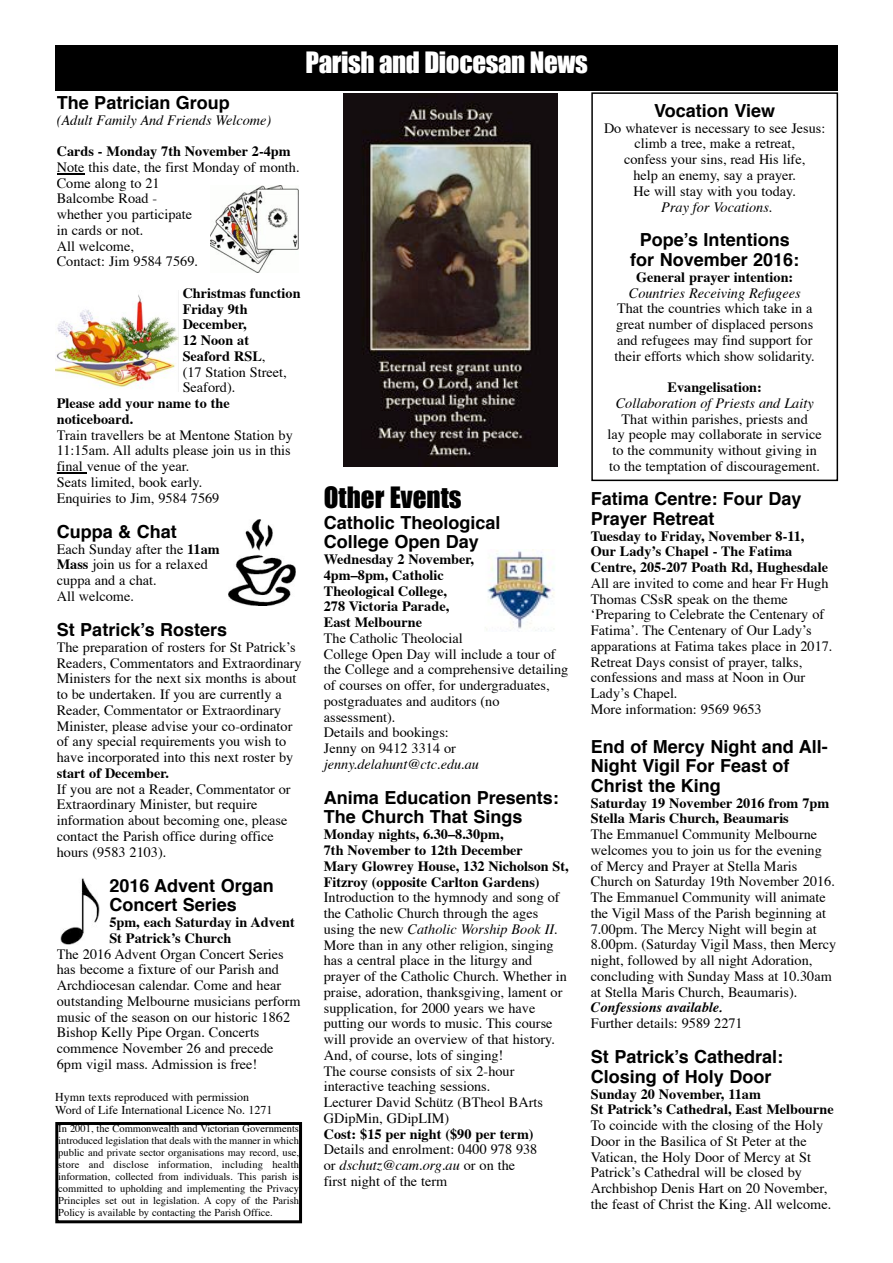
<style>
.page{position:relative;width:893px;height:1263px;background:#fff}
.page>*{position:absolute;margin:0;border:0;box-sizing:border-box;transform-origin:0 0}
.t1{font:27px "Impact";letter-spacing:-.015em;color:#fff}
.t2{font:27px "Impact";color:#000}
.t3{font:700 18px/19.5px "Helvetica";color:#000}
.t4{font:14.25px/15.8px "Times";color:#000}
.t5{font:700 14.25px/15.8px "Times";color:#000}
.t6{font:italic 14.25px "Times";color:#000}
.t7{font:italic 700 14.25px "Times";color:#000}
.t8{font:12px/13.5px "Times";color:#000}
.t9{font:10.5px/12px "Times";color:#000;text-align:justify}
.s1{font-weight:400}
.s2{font-weight:700}
.s3{font-style:italic}
</style>
<div class="page">
<hr style="left:57px;top:173px;width:27px;height:2px;background:#000">
<hr style="left:57px;top:473px;width:30px;height:1px;background:#000">
<div style="left:55px;top:46px;width:783px;height:45px;background:#000"></div>
<div style="left:55px;top:1122px;width:247px;height:101px;border:3px solid #000"></div>
<svg style="left:255px;top:185px;width:44px;height:88px"></svg>
<img style="left:210px;top:186px;width:88px;height:86px">
<img style="left:485px;top:549px;width:70px;height:83px">
<div style="left:591px;top:92px;width:247px;height:389px;border:2px solid #000"></div>
<img style="left:228px;top:520px;width:68px;height:85px">
<img style="left:55px;top:294px;width:123px;height:95px">
<img style="left:343px;top:94px;width:214px;height:373px">
<img style="left:60px;top:878px;width:40px;height:66px">
<h1 class="t1" style="left:305px;top:46px;width:284px">Parish and Diocesan News</h1>
<p class="t3" style="left:57px;top:94px;width:175px">The Patrician Group</p>
<p class="t6" style="left:57px;top:114px;width:216px">(Adult Family And Friends Welcome)</p>
<p class="t5" style="left:57px;top:145px;width:235px">Cards - Monday 7th November 2-4pm</p>
<p class="t4" style="left:57px;top:161px;width:244px">Note this date, the first Monday of month.<br>Come along to 21<br>Balcombe Road -<br>whether you participate<br>in cards or not.<br>All welcome,<br>Contact: Jim 9584 7569.</p>
<p class="t5" style="left:183px;top:287px;width:119px">Christmas function<br>Friday 9th<br>December,<br>12 Noon at<br>Seaford RSL<span class="s1">,<br>(17 Station Street,<br>Seaford).</span></p>
<p class="t5" style="left:57px;top:397px;width:174px">Please add your name to the noticeboard.</p>
<p class="t4" style="left:57px;top:428px;width:237px">Train travellers be at Mentone Station by<br>11:15am. All adults please join us in this final venue of the year.<br>Seats limited, book early.<br>Enquiries to Jim, 9584 7569</p>
<p class="t3" style="left:57px;top:523px;width:121px">Cuppa &amp; Chat</p>
<p class="t4" style="left:57px;top:542px;width:164px">Each Sunday after the <span class="s2">11am<br>Mass</span> join us for a relaxed cuppa and a chat.<br>All welcome.</p>
<p class="t3" style="left:57px;top:621px;width:172px">St Patrick!s Rosters</p>
<p class="t4" style="left:57px;top:641px;width:246px">The preparation of rosters for St Patrick’s Readers, Commentators and Extraordinary Ministers for the next six months is about to be undertaken. If you are currently a Reader, Commentator or Extraordinary Minister, please advise your co-ordinator of any special requirements you wish to have incorporated into this next roster by</p>
<p class="t5" style="left:57px;top:767px;width:114px">start of December.</p>
<p class="t4" style="left:57px;top:782px;width:235px">If you are not a Reader, Commentator or Extraordinary Minister, but require information about becoming one, please contact the Parish office during office hours (9583 2103).</p>
<p class="t3" style="left:109px;top:877px;width:166px">2016 Advent Organ<br>Concert Series</p>
<p class="t5" style="left:109px;top:916px;width:187px">5pm, each Saturday in Advent<br>St Patrick’s Church</p>
<p class="t4" style="left:57px;top:947px;width:245px">The 2016 Advent Organ Concert Series has become a fixture of our Parish and Archdiocesan calendar. Come and hear outstanding Melbourne musicians perform music of the season on our historic 1862<br>Bishop Kelly Pipe Organ. Concerts commence November 26 and precede 6pm vigil mass. Admission is free!</p>
<p class="t8" style="left:55px;top:1091px;width:219px">Hymn texts reproduced with permission<br>Word of Life International Licence No. 1271</p>
<p class="t9" style="left:58px;top:1124px;width:242px">In 2001, the Commonwealth and Victorian Governments introduced legislation that deals with the manner in which public and private sector organisations may record, use, store and disclose information, including health information, collected from individuals. This parish is committed to upholding and implementing the Privacy Principles set out in legislation. A copy of the Parish Policy is available by contacting the Parish Office.</p>
<h1 class="t2" style="left:324px;top:481px;width:139px">Other Events</h1>
<p class="t3" style="left:324px;top:514px;width:178px">Catholic Theological<br>College Open Day</p>
<p class="t5" style="left:324px;top:553px;width:152px">Wednesday 2 November,<br>4pm–8pm, Catholic<br>Theological College,<br>278 Victoria Parade,<br>East Melbourne</p>
<p class="t4" style="left:324px;top:632px;width:246px">The Catholic Theolocial<br>College Open Day will include a tour of the College and a comprehensive detailing of courses on offer, for undergraduates, postgraduates and auditors (no assessment).<br>Details and bookings:<br>Jenny on 9412 3314 or</p>
<p class="t6" style="left:324px;top:758px;width:157px">jenny.delahunt@ctc.edu.au</p>
<p class="t3" style="left:324px;top:789px;width:237px">Anima Education Presents:<br>The Church That Sings</p>
<p class="t5" style="left:324px;top:828px;width:246px">Monday nights, 6.30–8.30pm,<br>7th November to 12th December<br>Mary Glowrey House, 132 Nicholson St, Fitzroy (opposite Carlton Gardens)</p>
<p class="t4" style="left:324px;top:891px;width:244px">Introduction to the hymnody and song of the Catholic Church through the ages using the new <span class="s3">Catholic Worship Book II</span>.<br>More than in any other religion, singing has a central place in the liturgy and prayer of the Catholic Church. Whether in praise, adoration, thanksgiving, lament or supplication, for 2000 years we have putting our words to music. This course will provide an overview of that history.<br>And, of course, lots of singing!<br>The course consists of six 2-hour interactive teaching sessions.<br>Lecturer David Schütz (BTheol BArts GDipMin, GDipLIM)</p>
<p class="t5" style="left:324px;top:1127px;width:211px">Cost: $15 per night ($90 per term)</p>
<p class="t4" style="left:324px;top:1143px;width:215px">Details and enrolment: 0400 978 938 or <span class="s3">dschutz@cam.org.au</span> or on the first night of the term</p>
<p class="t3" style="left:654px;top:102px;width:122px">Vocation View</p>
<p class="t4" style="left:604px;top:121px;width:223px;text-align:center">Do whatever is necessary to see Jesus: climb a tree, make a retreat,<br>confess your sins, read His life,<br>help an enemy, say a prayer.<br>He will stay with you today.</p>
<p class="t6" style="left:661px;top:201px;width:113px">Pray for Vocations.</p>
<p class="t3" style="left:630px;top:232px;width:171px;text-align:center">Pope!s Intentions for November 2016:</p>
<p class="t5" style="left:636px;top:271px;width:159px">General prayer intention:</p>
<p class="t6" style="left:629px;top:287px;width:173px">Countries Receiving Refugees</p>
<p class="t4" style="left:614px;top:302px;width:202px">That the countries which take in a great number of displaced persons and refugees may find support for their efforts which show solidarity.</p>
<p class="t5" style="left:667px;top:381px;width:96px">Evangelisation:</p>
<p class="t6" style="left:615px;top:397px;width:199px">Collaboration of Priests and Laity</p>
<p class="t4" style="left:607px;top:412px;width:216px;text-align:center">That within parishes, priests and<br>lay people may collaborate in service to the community without giving in to the temptation of discouragement.</p>
<p class="t3" style="left:591px;top:491px;width:212px">Fatima Centre: Four Day<br>Prayer Retreat</p>
<p class="t5" style="left:591px;top:529px;width:239px">Tuesday to Friday, November 8-11,<br>Our Lady’s Chapel - The Fatima<br>Centre, 205-207 Poath Rd, Hughesdale</p>
<p class="t4" style="left:591px;top:577px;width:243px">All are invited to come and hear Fr Hugh Thomas CSsR speak on the theme ‘Preparing to Celebrate the Centenary of Fatima’. The Centenary of Our Lady’s apparations at Fatima takes place in 2017.<br>Retreat Days consist of prayer, talks, confessions and mass at Noon in Our Lady’s Chapel.<br>More information: 9569 9653</p>
<p class="t3" style="left:591px;top:738px;width:238px">End of Mercy Night and All-<br>Night Vigil For Feast of<br>Christ the King</p>
<p class="t5" style="left:591px;top:796px;width:240px">Saturday 19 November 2016 from 7pm<br>Stella Maris Church, Beaumaris</p>
<p class="t4" style="left:591px;top:828px;width:247px">The Emmanuel Community Melbourne welcomes you to join us for the evening of Mercy and Prayer at Stella Maris Church on Saturday 19th November 2016.<br>The Emmanuel Community will animate the Vigil Mass of the Parish beginning at 7.00pm. The Mercy Night will begin at 8.00pm. (Saturday Vigil Mass, then Mercy night, followed by all night Adoration, concluding with Sunday Mass at 10.30am at Stella Maris Church, Beaumaris).</p>
<p class="t7" style="left:591px;top:1002px;width:133px">Confessions available.</p>
<p class="t4" style="left:591px;top:1017px;width:153px">Further details: 9589 2271</p>
<p class="t3" style="left:591px;top:1049px;width:194px">St Patrick!s Cathedral:<br>Closing of Holy Door</p>
<p class="t5" style="left:591px;top:1087px;width:244px">Sunday 20 November, 11am<br>St Patrick’s Cathedral, East Melbourne</p>
<p class="t4" style="left:591px;top:1119px;width:242px">To coincide with the closing of the Holy Door in the Basilica of St Peter at the Vatican, the Holy Door of Mercy at St Patrick’s Cathedral will be closed by Archbishop Denis Hart on 20 November, the feast of Christ the King. All welcome.</p>
</div>
